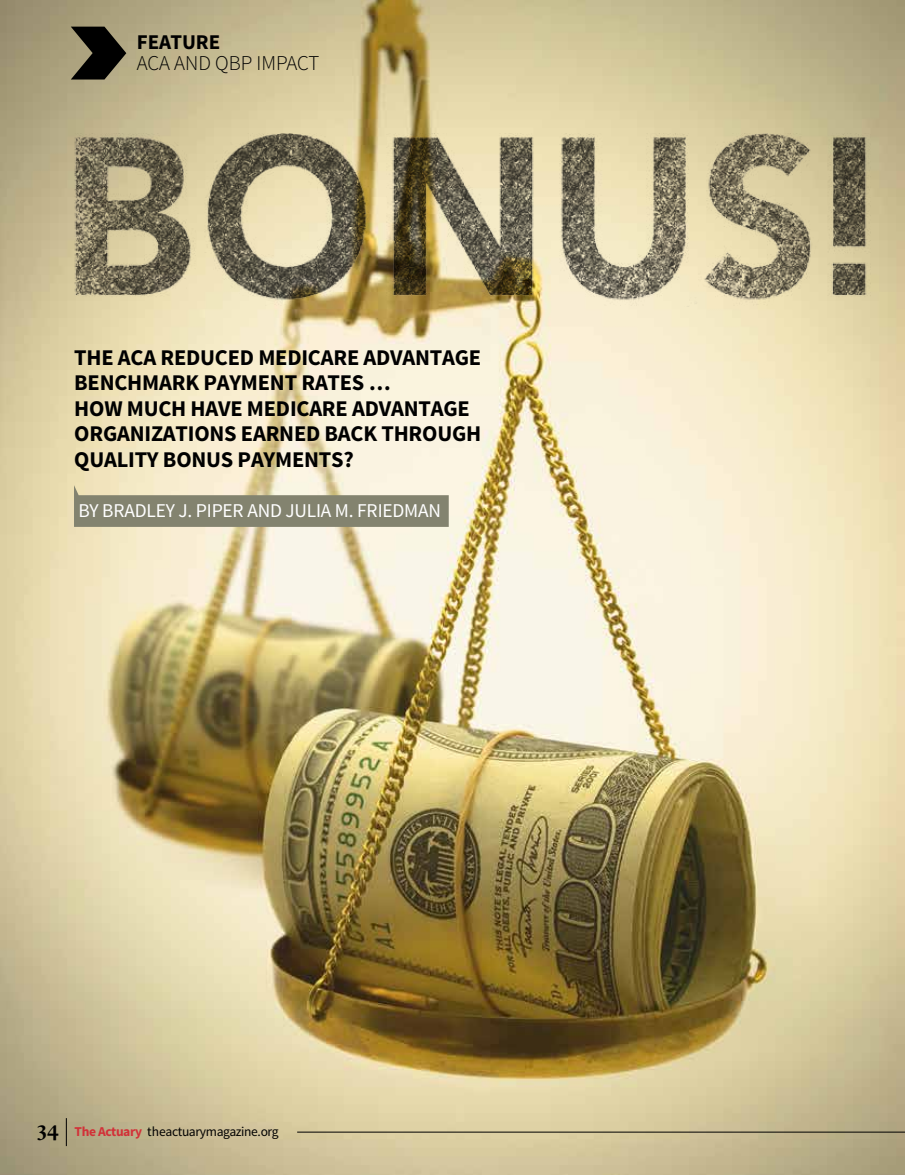
<style>
.page{position:relative;width:905px;height:1175px;background:#fff}
.page>*{position:absolute;margin:0;border:0;box-sizing:border-box;transform-origin:0 0}
.t1{font:700 22.5px/25.5px "Source Sans Pro";letter-spacing:-.01em;color:#000}
.t2{font:300 21px "Source Sans Pro";color:#000}
.t3{font:700 21px "Source Sans Pro";color:#000}
.t4{font:19.5px "Source Sans Pro";letter-spacing:-.01em;color:#fff}
.t5{font:13.5px "Source Sans Pro";letter-spacing:-.03em;color:#000}
.s1{font-family:"Janson Text LT Std";font-weight:700;font-size:21px}
.s2{font-weight:700;color:#d23138}
</style>
<div class="page">
<img style="left:0;top:0;width:904px;height:1174px">
<svg style="left:74px;top:485px;width:374px;height:42px"></svg>
<svg style="left:71px;top:27px;width:55px;height:53px"></svg>
<img style="left:67px;top:134px;width:805px;height:173px">
<hr style="left:297px;top:1131px;width:607px;height:1px;background:#000">
<svg style="left:66px;top:1118px;width:1px;height:28px"></svg>
<p class="t3" style="left:137px;top:28px;width:85px">FEATURE</p>
<p class="t2" style="left:137px;top:50px;width:184px">ACA AND QBP IMPACT</p>
<p class="t1" style="left:74px;top:345px;width:408px">THE ACA REDUCED MEDICARE ADVANTAGE<br>BENCHMARK PAYMENT RATES …<br>HOW MUCH HAVE MEDICARE ADVANTAGE<br>ORGANIZATIONS EARNED BACK THROUGH<br>QUALITY BONUS PAYMENTS?</p>
<p class="t4" style="left:78px;top:498px;width:364px">BY BRADLEY J. PIPER AND JULIA M. FRIEDMAN</p>
<p class="t5" style="left:36px;top:1122px;width:244px"><span class="s1">34</span> <span class="s2">The Actuary</span> theactuarymagazine.org</p>
</div>
